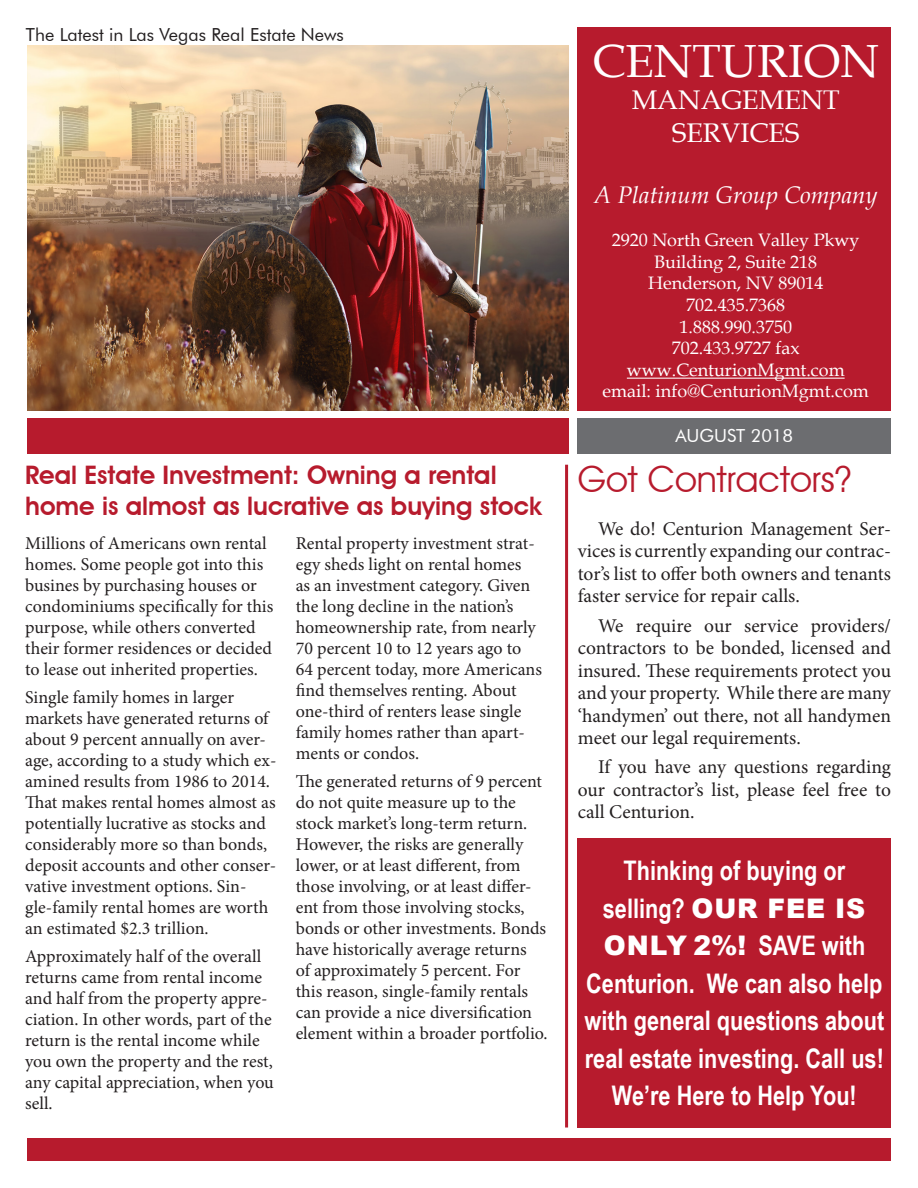
<style>
.page{position:relative;width:918px;height:1188px;background:#fff}
.page>*{position:absolute;margin:0;border:0;box-sizing:border-box;transform-origin:0 0}
.t1{font:46.5px "Book Antiqua";color:#fff}
.HEADLINE{font:36px "Avant Garde IT Cby BT";color:#b71b2d}
.t2{font:700 27px/37.5px "Arial Narrow";color:#fff;text-align:center}
.t3{font:27px "Book Antiqua";color:#fff}
.t4{font:600 25.5px/30.6px "Avant Garde IT Cby BT";color:#b71b2d}
.t5{font:italic 24px "Book Antiqua";color:#fff}
.text{font:19.5px/22.5px "Minion Pro";color:#231f20;text-align:justify}
.text-2{font:18px/21px "Minion Pro";letter-spacing:-.005em;color:#231f20}
.t6{font:18px "Book Antiqua";color:#fff}
.t7{font:18px "Futura BT";color:#231f20}
.t8{font:18px "Futura BT";color:#fff}
.s1{font-family:"Arial";font-weight:900}
</style>
<div class="page">
<img style="left:27px;top:46px;width:541px;height:364px">
<div style="left:578px;top:27px;width:313px;height:383px;background:#b71b2d"></div>
<div style="left:578px;top:418px;width:313px;height:36px;background:#6c6d70"></div>
<hr style="left:627px;top:378px;width:218px;height:1px;background:#fff">
<div style="left:27px;top:418px;width:541px;height:36px;background:#b71b2d"></div>
<div style="left:27px;top:1138px;width:864px;height:23px;background:#b71b2d"></div>
<div style="left:578px;top:838px;width:313px;height:290px;background:#b71b2d"></div>
<hr style="left:565px;top:465px;width:3px;height:663px;background:#b71b2d">
<p class="t7" style="left:26px;top:23px;width:319px">The Latest in Las Vegas Real Estate News</p>
<p class="t4" style="left:25px;top:460px;width:518px">Real Estate Investment: Owning a rental home is almost as lucrative as buying stock</p>
<p class="text-2" style="left:25px;top:533px;width:250px">Millions of Americans own rental homes. Some people got into this busines by purchasing houses or condominiums specifically for this purpose, while others converted their former residences or decided to lease out inherited properties.</p>
<p class="text-2" style="left:25px;top:687px;width:253px">Single family homes in larger markets have generated returns of about 9 percent annually on aver&shy;age, according to a study which ex&shy;amined results from 1986 to 2014.<br>That makes rental homes almost as potentially lucrative as stocks and considerably more so than bonds, deposit accounts and other conser&shy;vative investment options. Sin&shy;gle-family rental homes are worth an estimated $2.3 trillion.</p>
<p class="text-2" style="left:25px;top:946px;width:250px">Approximately half of the overall returns came from rental income and half from the property appre&shy;ciation. In other words, part of the return is the rental income while you own the property and the rest, any capital appreciation, when you sell.</p>
<p class="text-2" style="left:296px;top:533px;width:248px">Rental property investment strat&shy;egy sheds light on rental homes<br>as an investment category. Given the long decline in the nation’s homeownership rate, from nearly<br>70 percent 10 to 12 years ago to<br>64 percent today, more Americans find themselves renting. About one-third of renters lease single family homes rather than apart&shy;ments or condos.</p>
<p class="text-2" style="left:296px;top:771px;width:253px">The generated returns of 9 percent do not quite measure up to the stock market’s long-term return.<br>However, the risks are generally lower, or at least different, from those involving, or at least differ&shy;ent from those involving stocks, bonds or other investments. Bonds have historically average returns<br>of approximately 5 percent. For this reason, single-family rentals can provide a nice diversification element within a broader portfolio.</p>
<p class="t1" style="left:592px;top:29px;width:288px">CENTURION</p>
<p class="t3" style="left:632px;top:81px;width:210px">MANAGEMENT</p>
<p class="t3" style="left:672px;top:114px;width:129px">SERVICES</p>
<p class="t5" style="left:594px;top:178px;width:285px">A Platinum Group Company</p>
<p class="t6" style="left:612px;top:228px;width:249px">2920 North Green Valley Pkwy</p>
<p class="t6" style="left:654px;top:249px;width:165px">Building 2, Suite 218</p>
<p class="t6" style="left:648px;top:271px;width:177px">Henderson, NV 89014</p>
<p class="t6" style="left:686px;top:292px;width:100px">702.435.7368</p>
<p class="t6" style="left:680px;top:314px;width:114px">1.888.990.3750</p>
<p class="t6" style="left:672px;top:336px;width:129px">702.433.9727 fax</p>
<p class="t6" style="left:627px;top:357px;width:219px">www.CenturionMgmt.com</p>
<p class="t6" style="left:603px;top:379px;width:268px">email: info@CenturionMgmt.com</p>
<p class="t8" style="left:676px;top:425px;width:119px">AUGUST 2018</p>
<p class="HEADLINE" style="left:578px;top:457px;width:275px">Got Contractors?</p>
<p class="text" style="left:578px;top:517px;width:315px;text-indent:20px">We do! Centurion Management Ser&shy;vices is currently expanding our contrac&shy;tor’s list to offer both owners and tenants faster service for repair calls.</p>
<p class="text" style="left:578px;top:614px;width:315px;text-indent:20px">We require our service providers/ contractors to be bonded, licensed and insured. These requirements protect you and your property. While there are many ‘handymen’ out there, not all handymen meet our legal requirements.</p>
<p class="text" style="left:578px;top:756px;width:315px;text-indent:20px">If you have any questions regarding our contractor’s list, please feel free to call Centurion.</p>
<p class="t2" style="left:585px;top:851px;width:301px">Thinking of buying or selling? <span class="s1">OUR FEE IS<br>ONLY 2%!</span> SAVE with<br>Centurion. We can also help with general questions about real estate investing. Call us!</p>
<p class="t2" style="left:612px;top:1076px;width:246px">We’re Here to Help You!</p>
</div>
